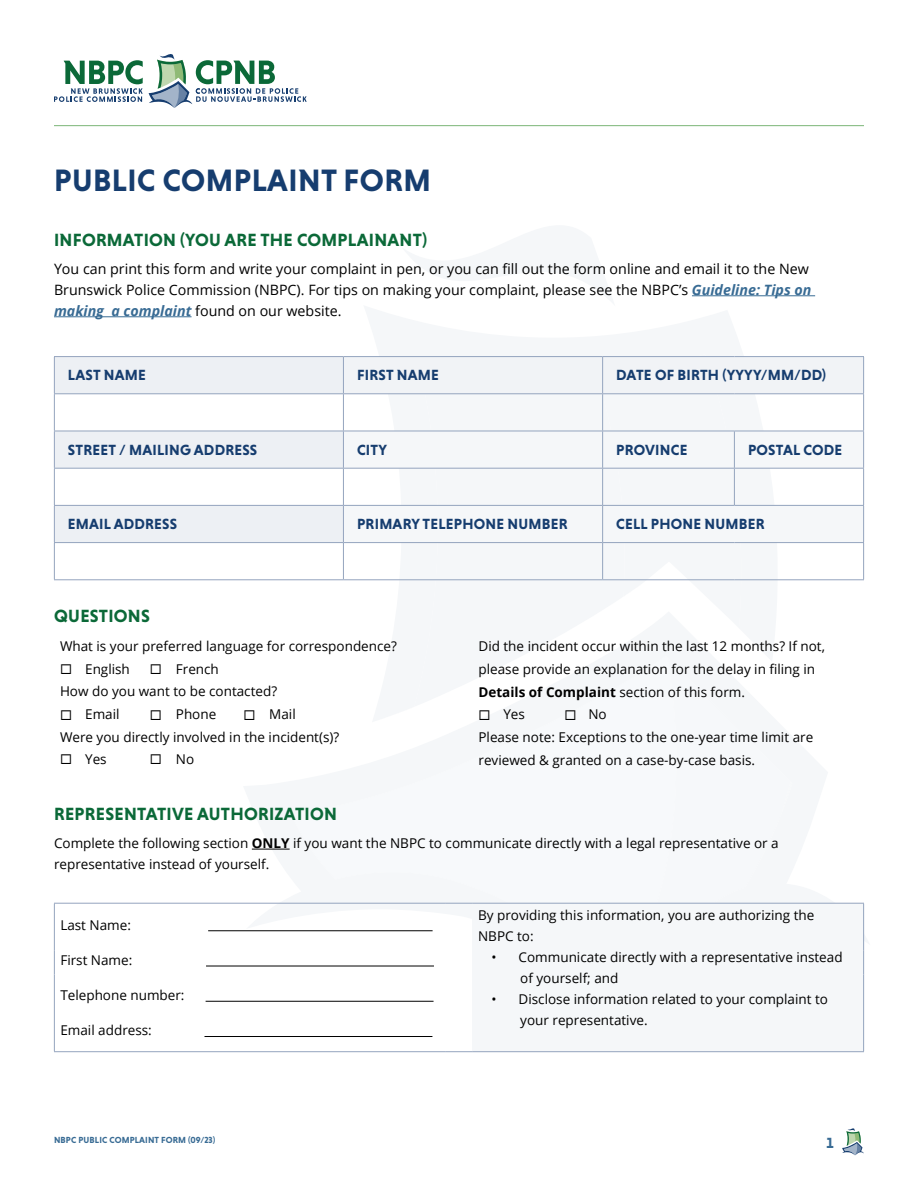
<style>
.page{position:relative;width:918px;height:1188px;background:#fff}
.page>*{position:absolute;margin:0;border:0;box-sizing:border-box;transform-origin:0 0}
.t1{font:700 31.5px "Niveau Grotesk";letter-spacing:.015em;color:#163d6f}
.t2{font:700 18px "Niveau Grotesk";letter-spacing:.015em;color:#0b6938}
.t3{font:700 15px "Niveau Grotesk";letter-spacing:.015em;color:#163d6f}
.t4{font:700 15px "Niveau Grotesk";color:#386b94}
.t5{font:14.25px/21px "Open Sans";color:#000}
.t6{font:13.5px/21px "Open Sans";color:#000}
.t7{font:700 9px "Niveau Grotesk";letter-spacing:.015em;color:#386b94}
.s1{font-weight:700;font-style:italic;color:#386b94}
.s2{font-weight:700}
</style>
<div class="page">
<svg style="left:842px;top:1128px;width:22px;height:27px"></svg>
<svg style="left:243px;top:848px;width:622px;height:151px"></svg>
<hr style="left:54px;top:125px;width:810px;height:1px;background:#7cb577">
<svg style="left:54px;top:60px;width:89px;height:42px"></svg>
<svg style="left:149px;top:54px;width:158px;height:54px"></svg>
<hr style="left:692px;top:295px;width:123px;height:1px;background:#386b94">
<hr style="left:54px;top:316px;width:138px;height:1px;background:#386b94">
<hr style="left:252px;top:849px;width:38px;height:1px;background:#000">
<svg style="left:55px;top:357px;width:288px;height:185px;fill:#edf0f4"></svg>
<svg style="left:343px;top:357px;width:521px;height:224px"></svg>
<svg style="left:344px;top:432px;width:519px;height:110px;fill:#f5f7f9"></svg>
<hr style="left:54px;top:431px;width:289px;height:1px;background:#94a4be">
<hr style="left:343px;top:431px;width:260px;height:1px;background:#94a4be">
<hr style="left:54px;top:468px;width:289px;height:1px;background:#94a4be">
<hr style="left:343px;top:468px;width:260px;height:1px;background:#94a4be">
<hr style="left:603px;top:468px;width:131px;height:1px;background:#94a4be">
<hr style="left:734px;top:468px;width:130px;height:1px;background:#94a4be">
<hr style="left:343px;top:505px;width:260px;height:1px;background:#94a4be">
<hr style="left:54px;top:542px;width:289px;height:1px;background:#94a4be">
<hr style="left:343px;top:542px;width:260px;height:1px;background:#94a4be">
<hr style="left:602px;top:431px;width:1px;height:37px;background:#94a4be">
<hr style="left:734px;top:431px;width:1px;height:37px;background:#94a4be">
<hr style="left:863px;top:431px;width:1px;height:37px;background:#94a4be">
<hr style="left:602px;top:469px;width:1px;height:36px;background:#94a4be">
<hr style="left:734px;top:469px;width:1px;height:36px;background:#94a4be">
<hr style="left:863px;top:469px;width:1px;height:36px;background:#94a4be">
<hr style="left:54px;top:506px;width:1px;height:36px;background:#94a4be">
<hr style="left:54px;top:543px;width:1px;height:36px;background:#94a4be">
<hr style="left:54px;top:579px;width:289px;height:1px;background:#94a4be">
<hr style="left:54px;top:394px;width:1px;height:37px;background:#94a4be">
<hr style="left:54px;top:431px;width:1px;height:37px;background:#94a4be">
<hr style="left:54px;top:469px;width:1px;height:36px;background:#94a4be">
<hr style="left:54px;top:505px;width:289px;height:1px;background:#94a4be">
<hr style="left:54px;top:356px;width:289px;height:1px;background:#94a4be">
<hr style="left:54px;top:357px;width:1px;height:36px;background:#94a4be">
<hr style="left:54px;top:393px;width:289px;height:1px;background:#94a4be">
<hr style="left:343px;top:393px;width:260px;height:1px;background:#94a4be">
<hr style="left:343px;top:356px;width:260px;height:1px;background:#94a4be">
<hr style="left:343px;top:357px;width:1px;height:36px;background:#94a4be">
<hr style="left:343px;top:394px;width:1px;height:37px;background:#94a4be">
<hr style="left:343px;top:431px;width:1px;height:37px;background:#94a4be">
<hr style="left:343px;top:469px;width:1px;height:36px;background:#94a4be">
<hr style="left:343px;top:506px;width:1px;height:36px;background:#94a4be">
<hr style="left:343px;top:543px;width:1px;height:36px;background:#94a4be">
<hr style="left:343px;top:579px;width:260px;height:1px;background:#94a4be">
<hr style="left:602px;top:394px;width:1px;height:37px;background:#94a4be">
<hr style="left:863px;top:394px;width:1px;height:37px;background:#94a4be">
<hr style="left:603px;top:431px;width:131px;height:1px;background:#94a4be">
<hr style="left:734px;top:431px;width:130px;height:1px;background:#94a4be">
<hr style="left:603px;top:356px;width:131px;height:1px;background:#94a4be">
<hr style="left:602px;top:357px;width:1px;height:36px;background:#94a4be">
<hr style="left:734px;top:356px;width:130px;height:1px;background:#94a4be">
<hr style="left:863px;top:357px;width:1px;height:36px;background:#94a4be">
<hr style="left:603px;top:393px;width:131px;height:1px;background:#94a4be">
<hr style="left:734px;top:393px;width:130px;height:1px;background:#94a4be">
<hr style="left:603px;top:505px;width:131px;height:1px;background:#94a4be">
<hr style="left:602px;top:506px;width:1px;height:36px;background:#94a4be">
<hr style="left:734px;top:505px;width:130px;height:1px;background:#94a4be">
<hr style="left:863px;top:506px;width:1px;height:36px;background:#94a4be">
<hr style="left:603px;top:542px;width:131px;height:1px;background:#94a4be">
<hr style="left:602px;top:543px;width:1px;height:36px;background:#94a4be">
<hr style="left:734px;top:542px;width:130px;height:1px;background:#94a4be">
<hr style="left:863px;top:543px;width:1px;height:36px;background:#94a4be">
<hr style="left:603px;top:579px;width:131px;height:1px;background:#94a4be">
<hr style="left:734px;top:579px;width:130px;height:1px;background:#94a4be">
<div style="left:472px;top:903px;width:392px;height:149px;background:#f5f7f9"></div>
<hr style="left:54px;top:903px;width:392px;height:1px;background:#94a4be">
<svg style="left:54px;top:904px;width:1px;height:71px"></svg>
<hr style="left:54px;top:975px;width:1px;height:76px;background:#94a4be">
<hr style="left:54px;top:1051px;width:392px;height:1px;background:#94a4be">
<svg style="left:446px;top:903px;width:26px;height:1px"></svg>
<hr style="left:472px;top:903px;width:392px;height:1px;background:#94a4be">
<svg style="left:863px;top:904px;width:1px;height:71px"></svg>
<hr style="left:863px;top:975px;width:1px;height:76px;background:#94a4be">
<hr style="left:472px;top:1051px;width:392px;height:1px;background:#94a4be">
<svg style="left:446px;top:1051px;width:26px;height:1px"></svg>
<hr style="left:208px;top:930px;width:225px;height:1px;background:#000">
<hr style="left:206px;top:966px;width:228px;height:1px;background:#000">
<hr style="left:206px;top:1001px;width:228px;height:1px;background:#000">
<hr style="left:204px;top:1036px;width:228px;height:1px;background:#000">
<h1 class="t1" style="left:54px;top:162px;width:378px">PUBLIC COMPLAINT FORM</h1>
<h2 class="t2" style="left:54px;top:229px;width:374px">INFORMATION (YOU ARE THE COMPLAINANT)</h2>
<p class="t5" style="left:54px;top:258px;width:759px">You can print this form and write your complaint in pen, or you can fill out the form online and email it to the New<br>Brunswick Police Commission (NBPC). For tips on making your complaint, please see the NBPC’s <span class="s1">Guideline: Tips on making a complaint</span> found on our website.</p>
<p class="t3" style="left:68px;top:367px;width:79px">LAST NAME</p>
<p class="t3" style="left:357px;top:367px;width:83px">FIRST NAME</p>
<p class="t3" style="left:616px;top:367px;width:211px">DATE OF BIRTH (YYYY/MM/DD)</p>
<p class="t3" style="left:68px;top:441px;width:191px">STREET / MAILING ADDRESS</p>
<p class="t3" style="left:357px;top:441px;width:31px">CITY</p>
<p class="t3" style="left:616px;top:441px;width:73px">PROVINCE</p>
<p class="t3" style="left:748px;top:441px;width:96px">POSTAL CODE</p>
<p class="t3" style="left:68px;top:515px;width:111px">EMAIL ADDRESS</p>
<p class="t3" style="left:357px;top:515px;width:212px">PRIMARY TELEPHONE NUMBER</p>
<p class="t3" style="left:616px;top:515px;width:150px">CELL PHONE NUMBER</p>
<h2 class="t2" style="left:54px;top:606px;width:97px">QUESTIONS</h2>
<p class="t6" style="left:60px;top:635px;width:338px">What is your preferred language for correspondence?</p>
<p class="t6" style="left:478px;top:635px;width:348px;line-height:23px">Did the incident occur within the last 12 months? If not, please provide an explanation for the delay in filing in<br><span class="s2">Details of Complaint</span> section of this form.</p>
<p class="t6" style="left:60px;top:657px;width:219px;line-height:22.4px;text-indent:90px">◻ French<br>How do you want to be contacted?</p>
<p class="t6" style="left:60px;top:704px;width:61px">◻ Email</p>
<p class="t6" style="left:150px;top:704px;width:68px">◻ Phone</p>
<p class="t6" style="left:244px;top:704px;width:54px">◻ Mail</p>
<p class="t6" style="left:478px;top:704px;width:48px">◻ Yes</p>
<p class="t6" style="left:564px;top:704px;width:44px">◻ No</p>
<p class="t6" style="left:60px;top:726px;width:281px">Were you directly involved in the incident(s)?</p>
<p class="t6" style="left:478px;top:726px;width:336px">Please note: Exceptions to the one-year time limit are</p>
<p class="t6" style="left:60px;top:748px;width:48px">◻ Yes</p>
<p class="t6" style="left:150px;top:748px;width:46px">◻ No</p>
<p class="t6" style="left:478px;top:749px;width:278px">reviewed &amp; granted on a case-by-case basis.</p>
<h2 class="t2" style="left:54px;top:804px;width:284px">REPRESENTATIVE AUTHORIZATION</h2>
<p class="t6" style="left:54px;top:832px;width:726px">Complete the following section <span class="s2">ONLY</span> if you want the NBPC to communicate directly with a legal representative or a representative instead of yourself.</p>
<p class="t6" style="left:60px;top:658px;width:71px">◻ English</p>
<p class="t6" style="left:60px;top:914px;width:72px">Last Name:</p>
<p class="t6" style="left:60px;top:949px;width:74px">First Name:</p>
<p class="t6" style="left:60px;top:984px;width:126px">Telephone number:</p>
<p class="t6" style="left:60px;top:1020px;width:93px">Email address:</p>
<p class="t7" style="left:54px;top:1135px;width:163px">NBPC PUBLIC COMPLAINT FORM (09/23)</p>
<p class="t6" style="left:478px;top:904px;width:338px">By providing this information, you are authorizing the<br>NBPC to:</p>
<p class="t6" style="left:520px;top:946px;width:324px;text-indent:-29px">• Communicate directly with a representative instead of yourself; and</p>
<p class="t6" style="left:520px;top:988px;width:309px;text-indent:-29px">• Disclose information related to your complaint to your representative.</p>
<p class="t4" style="left:827px;top:1134px;width:9px">1</p>
</div>
